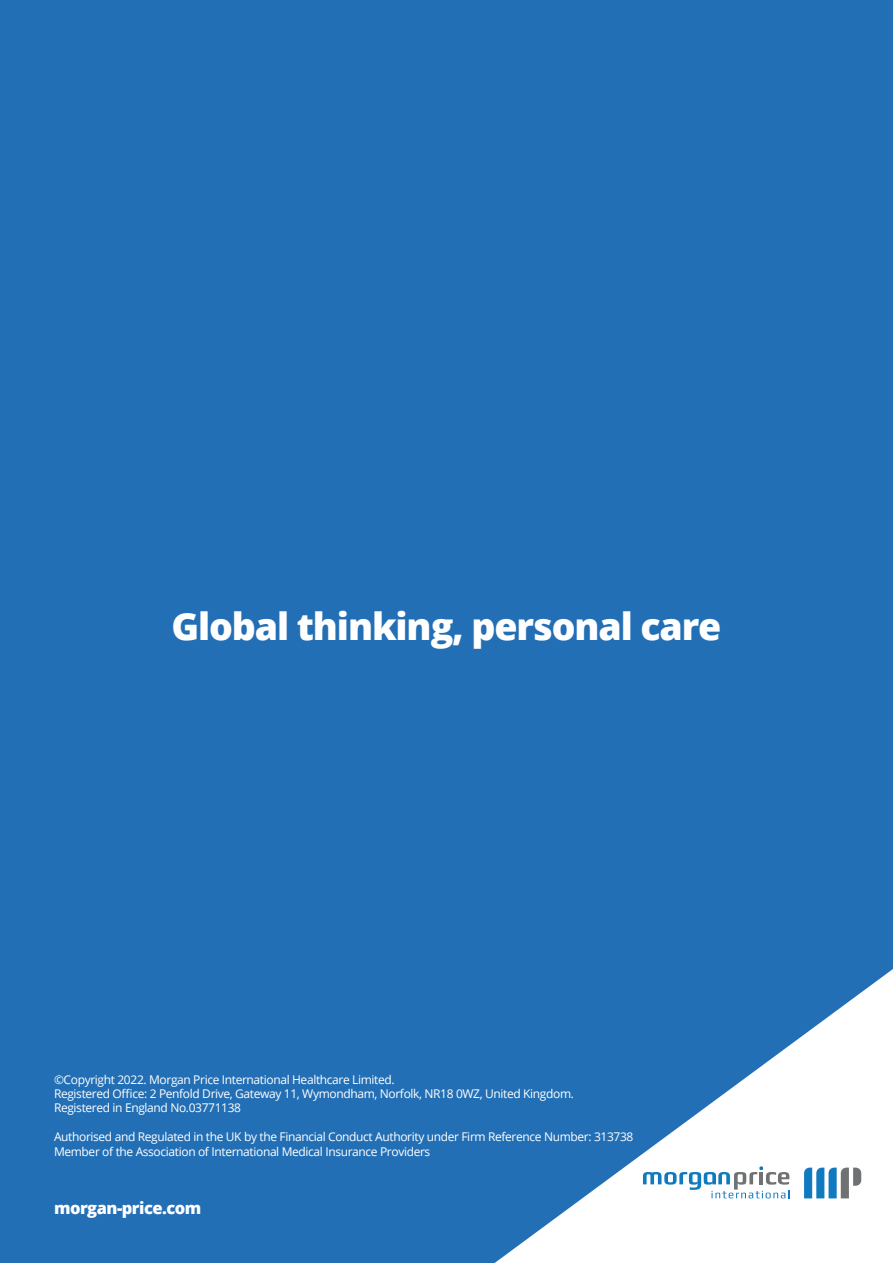
<style>
.page{position:relative;width:893px;height:1263px;background:#236fb6}
.page>*{position:absolute;margin:0;border:0;box-sizing:border-box;transform-origin:0 0}
.t1{font:800 37.5px "Open Sans";letter-spacing:-.03em;color:#fff}
.t2{font:800 16.5px "Open Sans";letter-spacing:-.03em;color:#fff}
.t3{font:12px "Open Sans";letter-spacing:-.03em;color:#fff}
</style>
<div class="page">
<svg style="left:495px;top:969px;width:398px;height:294px"></svg>
<svg style="left:643px;top:1166px;width:146px;height:32px;background:#cadce8"></svg>
<svg style="left:804px;top:1167px;width:57px;height:31px;background:#7faac7"></svg>
<p class="t1" style="left:172px;top:597px;width:551px">Global thinking, personal care</p>
<p class="t3" style="left:54px;top:1071px;width:342px">©Copyright 2022. Morgan Price International Healthcare Limited.</p>
<p class="t3" style="left:54px;top:1085px;width:521px">Registered Office: 2 Penfold Drive, Gateway 11, Wymondham, Norfolk, NR18 0WZ, United Kingdom.</p>
<p class="t3" style="left:54px;top:1100px;width:189px">Registered in England No.03771138</p>
<p class="t3" style="left:54px;top:1128px;width:581px">Authorised and Regulated in the UK by the Financial Conduct Authority under Firm Reference Number: 313738</p>
<p class="t3" style="left:54px;top:1143px;width:378px">Member of the Association of International Medical Insurance Providers</p>
<p class="t2" style="left:54px;top:1195px;width:149px">morgan-price.com</p>
</div>
